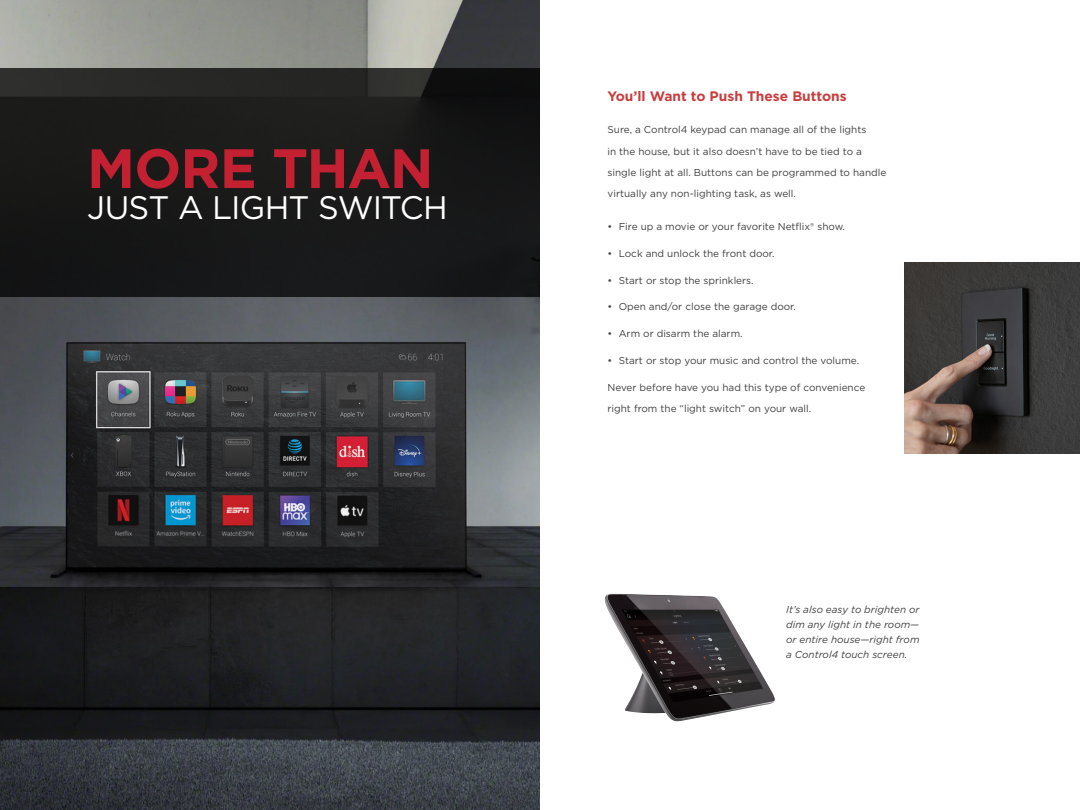
<style>
.page{position:relative;width:1080px;height:810px;background:#fff}
.page>*{position:absolute;margin:0;border:0;box-sizing:border-box;transform-origin:0 0}
.t1{font:700 55.25px "Gotham";letter-spacing:-.02em;color:#c32032}
.t2{font:32.5px "Gotham";letter-spacing:-.03em;color:#fff}
.t3{font:700 13.75px "Gotham";color:#c83d3e}
.t4{font:10px/21.2px "Gotham";color:#414042}
.t5{font:italic 10px/15px "Gotham";color:#414042;text-align:justify}
</style>
<div class="page">
<img style="left:0;top:0;width:540px;height:810px">
<img style="left:605px;top:594px;width:170px;height:127px">
<svg style="left:0;top:68px;width:540px;height:229px;background:#191a1a"></svg>
<img style="left:904px;top:263px;width:176px;height:191px">
<h1 class="t1" style="left:87px;top:132px;width:348px">MORE THAN</h1>
<h2 class="t2" style="left:87px;top:186px;width:362px">JUST A LIGHT SWITCH</h2>
<h3 class="t3" style="left:608px;top:87px;width:241px">You’ll Want to Push These Buttons</h3>
<p class="t4" style="left:608px;top:119px;width:280px">Sure, a Control4 keypad can manage all of the lights<br>in the house, but it also doesn’t have to be tied to a single light at all. Buttons can be programmed to handle virtually any non-lighting task, as well.</p>
<p class="t4" style="left:608px;top:215px;width:239px">• Fire up a movie or your favorite Netflix® show.</p>
<p class="t4" style="left:608px;top:242px;width:169px">• Lock and unlock the front door.</p>
<p class="t4" style="left:608px;top:269px;width:148px">• Start or stop the sprinklers.</p>
<p class="t4" style="left:608px;top:296px;width:190px">• Open and/or close the garage door.</p>
<p class="t4" style="left:608px;top:323px;width:137px">• Arm or disarm the alarm.</p>
<p class="t4" style="left:608px;top:350px;width:253px">• Start or stop your music and control the volume.</p>
<p class="t4" style="left:608px;top:377px;width:259px">Never before have you had this type of convenience right from the “light switch” on your wall.</p>
<p class="t5" style="left:786px;top:602px;width:135px">It’s also easy to brighten or dim any light in the room— or entire house—right from a Control4 touch screen.</p>
</div>
